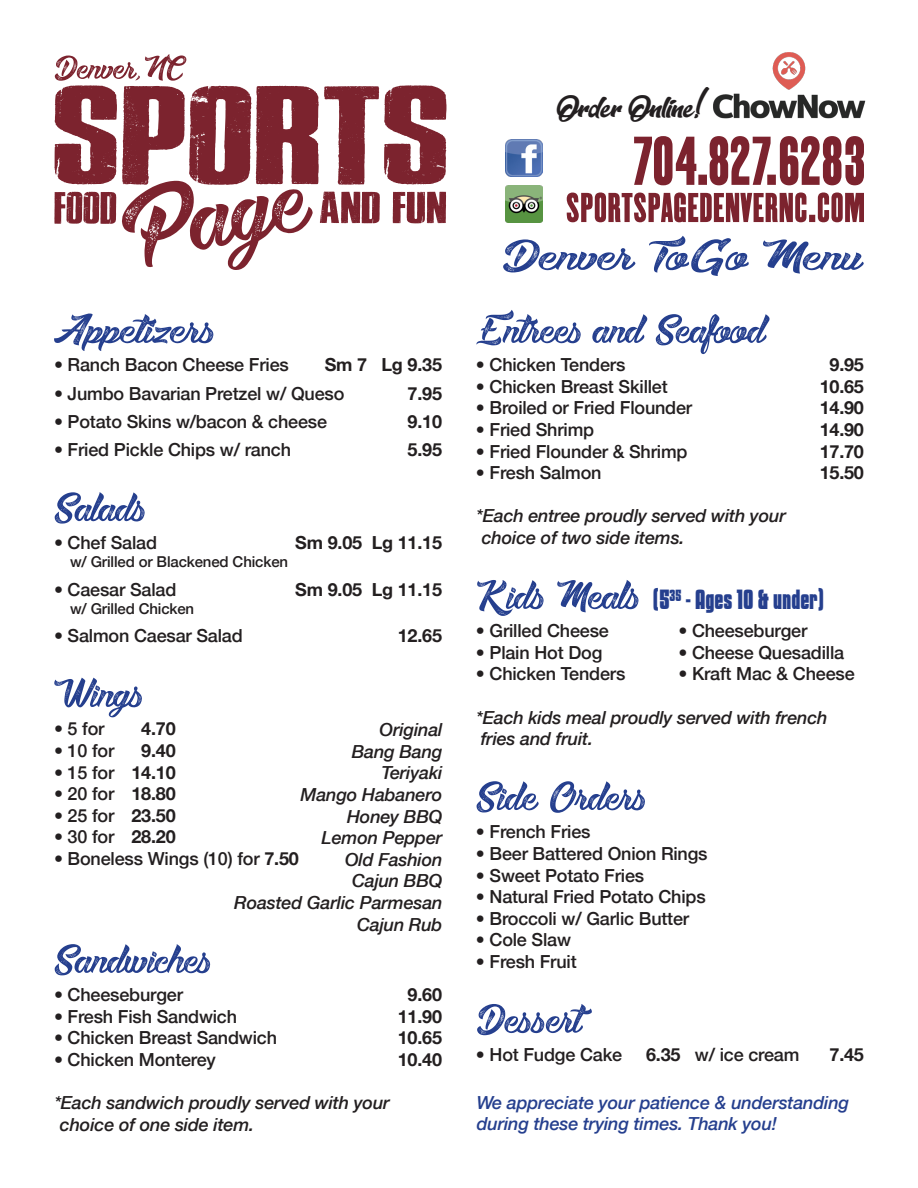
<style>
.page{position:relative;width:918px;height:1188px;background:#fff}
.page>*{position:absolute;margin:0;border:0;box-sizing:border-box;transform-origin:0 0}
.t1{font:57px "Boulevard Saint Denis";color:#253f8e;scale:1.23 1}
.t2{font:54px "Boulevard Saint Denis";color:#253f8e}
.t3{font:54px "Boulevard Saint Denis";color:#253f8e;scale:1.1 1}
.t4{font:700 27px "Kenyan Coffee";color:#253f8e}
.t5{font:25.8px "Dopestyle";color:#231f20}
.t6{font:500 18px "Helvetica Neue";letter-spacing:-.01em;color:#231f20}
.t7{font:italic 500 18px/21.6px "Helvetica Neue";letter-spacing:-.01em;color:#231f20}
.t8{font:700 18px "Helvetica Neue";letter-spacing:-.01em;color:#231f20}
.t9{font:italic 500 18px/21.6px "Helvetica Neue";letter-spacing:-.01em;color:#253f8e}
.t10{font:500 15px "Helvetica Neue";letter-spacing:-.01em;color:#231f20}
.s1{font-weight:700}
.s2{font-family:"Boulevard Saint Denis";font-weight:400;font-size:54px}
</style>
<div class="page">
<svg style="left:54px;top:54px;width:392px;height:216px"></svg>
<svg style="left:567px;top:193px;width:297px;height:29px"></svg>
<img style="left:505px;top:139px;width:37px;height:37px">
<img style="left:505px;top:186px;width:37px;height:36px">
<svg style="left:634px;top:136px;width:230px;height:49px"></svg>
<img style="left:713px;top:52px;width:153px;height:67px">
<p class="t5" style="left:553px;top:89px;width:159px">Order Online!</p>
<p class="t3" style="left:54px;top:305px;width:150px">Appetizers</p>
<p class="t6" style="left:54px;top:350px;width:236px">• Ranch Bacon Cheese Fries</p>
<p class="t8" style="left:325px;top:351px;width:119px">Sm 7 Lg 9.35</p>
<p class="t6" style="left:54px;top:379px;width:292px">• Jumbo Bavarian Pretzel w/ Queso</p>
<p class="t8" style="left:408px;top:379px;width:36px">7.95</p>
<p class="t6" style="left:54px;top:407px;width:275px">• Potato Skins w/bacon &amp; cheese</p>
<p class="t8" style="left:408px;top:407px;width:36px">9.10</p>
<p class="t6" style="left:54px;top:435px;width:239px">• Fried Pickle Chips w/ ranch</p>
<p class="t8" style="left:408px;top:436px;width:36px">5.95</p>
<p class="t2" style="left:54px;top:483px;width:96px">Salads</p>
<p class="t6" style="left:54px;top:529px;width:105px">• Chef Salad</p>
<p class="t8" style="left:295px;top:529px;width:148px">Sm 9.05 Lg 11.15</p>
<p class="t10" style="left:70px;top:550px;width:220px">w/ Grilled or Blackened Chicken</p>
<p class="t6" style="left:54px;top:575px;width:124px">• Caesar Salad</p>
<p class="t8" style="left:295px;top:575px;width:148px">Sm 9.05 Lg 11.15</p>
<p class="t10" style="left:70px;top:596px;width:126px">w/ Grilled Chicken</p>
<p class="t6" style="left:54px;top:621px;width:190px">• Salmon Caesar Salad</p>
<p class="t8" style="left:398px;top:622px;width:46px">12.65</p>
<p class="t2" style="left:54px;top:669px;width:93px">Wings</p>
<p class="t6" style="left:54px;top:714px;width:52px">• 5 for</p>
<p class="t8" style="left:141px;top:715px;width:36px">4.70</p>
<p class="t6" style="left:54px;top:736px;width:62px">• 10 for</p>
<p class="t8" style="left:141px;top:736px;width:36px">9.40</p>
<p class="t6" style="left:54px;top:758px;width:123px">• 15 for <span class="s1">14.10</span></p>
<p class="t6" style="left:54px;top:779px;width:123px">• 20 for <span class="s1">18.80</span></p>
<p class="t6" style="left:54px;top:801px;width:123px">• 25 for <span class="s1">23.50</span></p>
<p class="t6" style="left:54px;top:822px;width:123px">• 30 for <span class="s1">28.20</span></p>
<p class="t6" style="left:54px;top:844px;width:246px">• Boneless Wings (10) for <span class="s1">7.50</span></p>
<p class="t7" style="left:380px;top:718px;width:65px">Original</p>
<p class="t7" style="left:352px;top:739px;width:92px">Bang Bang</p>
<p class="t7" style="left:382px;top:761px;width:63px">Teriyaki</p>
<p class="t7" style="left:301px;top:783px;width:144px">Mango Habanero</p>
<p class="t7" style="left:347px;top:804px;width:97px">Honey BBQ</p>
<p class="t7" style="left:322px;top:826px;width:123px">Lemon Pepper</p>
<p class="t7" style="left:345px;top:847px;width:99px">Old Fashion</p>
<p class="t7" style="left:352px;top:869px;width:92px">Cajun BBQ</p>
<p class="t7" style="left:234px;top:891px;width:210px">Roasted Garlic Parmesan</p>
<p class="t7" style="left:357px;top:912px;width:87px">Cajun Rub</p>
<p class="t2" style="left:54px;top:935px;width:161px">Sandwiches</p>
<p class="t6" style="left:54px;top:980px;width:131px">• Cheeseburger</p>
<p class="t8" style="left:408px;top:981px;width:36px">9.60</p>
<p class="t6" style="left:54px;top:1002px;width:185px">• Fresh Fish Sandwich</p>
<p class="t8" style="left:398px;top:1002px;width:46px">11.90</p>
<p class="t6" style="left:54px;top:1024px;width:225px">• Chicken Breast Sandwich</p>
<p class="t8" style="left:398px;top:1024px;width:46px">10.65</p>
<p class="t6" style="left:54px;top:1045px;width:163px">• Chicken Monterey</p>
<p class="t8" style="left:398px;top:1046px;width:46px">10.40</p>
<p class="t7" style="left:60px;top:1091px;width:331px;text-indent:-6px">*Each sandwich proudly served with your choice of one side item.</p>
<p class="t1" style="left:502px;top:230px;width:296px">Denver ToGo Menu</p>
<p class="t2" style="left:476px;top:305px;width:292px">Entrees and Seafood</p>
<p class="t6" style="left:476px;top:350px;width:151px">• Chicken Tenders</p>
<p class="t8" style="left:830px;top:351px;width:36px">9.95</p>
<p class="t6" style="left:476px;top:372px;width:193px">• Chicken Breast Skillet</p>
<p class="t8" style="left:820px;top:372px;width:46px">10.65</p>
<p class="t6" style="left:476px;top:394px;width:218px">• Broiled or Fried Flounder</p>
<p class="t8" style="left:820px;top:394px;width:46px">14.90</p>
<p class="t6" style="left:476px;top:415px;width:120px">• Fried Shrimp</p>
<p class="t8" style="left:820px;top:416px;width:46px">14.90</p>
<p class="t6" style="left:476px;top:437px;width:213px">• Fried Flounder &amp; Shrimp</p>
<p class="t8" style="left:820px;top:437px;width:46px">17.70</p>
<p class="t6" style="left:476px;top:458px;width:127px">• Fresh Salmon</p>
<p class="t8" style="left:820px;top:459px;width:46px">15.50</p>
<p class="t7" style="left:482px;top:504px;width:306px;text-indent:-6px">*Each entree proudly served with your choice of two side items.</p>
<p class="t4" style="left:476px;top:586px;width:350px"><span class="s2">K ids Meals</span> (5<sup>35</sup> - Ages 10 &amp; under)</p>
<p class="t6" style="left:476px;top:616px;width:135px">• Grilled Cheese</p>
<p class="t6" style="left:678px;top:616px;width:131px">• Cheeseburger</p>
<p class="t6" style="left:476px;top:638px;width:128px">• Plain Hot Dog</p>
<p class="t6" style="left:678px;top:638px;width:167px">• Cheese Quesadilla</p>
<p class="t6" style="left:476px;top:660px;width:151px">• Chicken Tenders</p>
<p class="t6" style="left:678px;top:660px;width:178px">• Kraft Mac &amp; Cheese</p>
<p class="t7" style="left:476px;top:705px;width:353px">*Each kids meal proudly served with french fries and fruit.</p>
<p class="t2" style="left:476px;top:772px;width:174px">Side Orders</p>
<p class="t6" style="left:476px;top:817px;width:116px">• French Fries</p>
<p class="t6" style="left:476px;top:839px;width:233px">• Beer Battered Onion Rings</p>
<p class="t6" style="left:476px;top:861px;width:170px">• Sweet Potato Fries</p>
<p class="t6" style="left:476px;top:882px;width:231px">• Natural Fried Potato Chips</p>
<p class="t6" style="left:476px;top:904px;width:215px">• Broccoli w/ Garlic Butter</p>
<p class="t6" style="left:476px;top:925px;width:97px">• Cole Slaw</p>
<p class="t6" style="left:476px;top:947px;width:102px">• Fresh Fruit</p>
<p class="t2" style="left:476px;top:995px;width:108px">Dessert</p>
<p class="t6" style="left:476px;top:1040px;width:148px">• Hot Fudge Cake</p>
<p class="t6" style="left:646px;top:1040px;width:155px"><span class="s1">6.35</span> w/ ice cream</p>
<p class="t8" style="left:830px;top:1041px;width:36px">7.45</p>
<p class="t9" style="left:477px;top:1090px;width:374px">We appreciate your patience &amp; understanding during these trying times. Thank you!</p>
</div>
